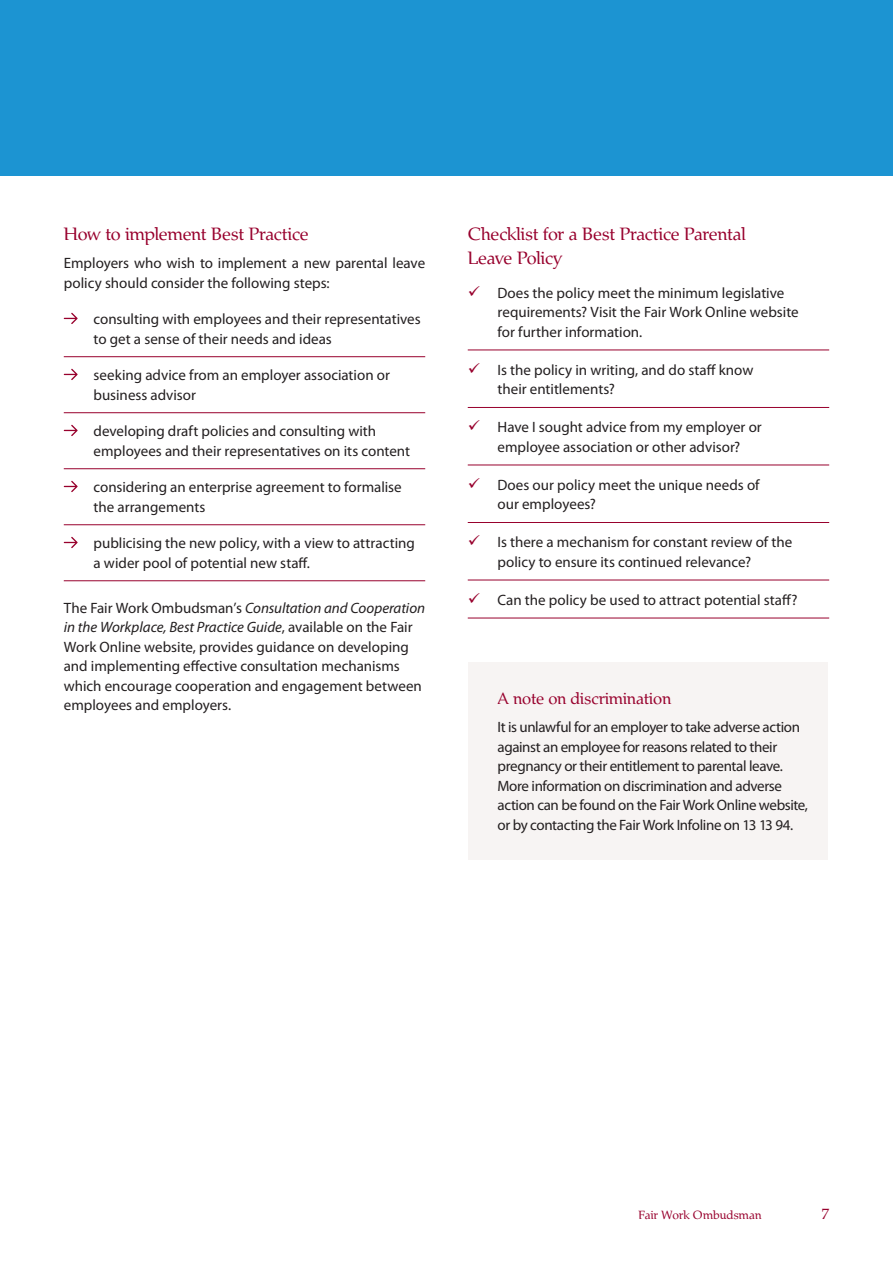
<style>
.page{position:relative;width:893px;height:1263px;background:#fff}
.page>*{position:absolute;margin:0;border:0;box-sizing:border-box;transform-origin:0 0}
.A_head{font:18px/24px "Fair Work";letter-spacing:-.01em;color:#98012d}
.A_head_blue{font:16.5px "Fair Work";color:#98012d}
.body_bullets{font:15px/19.5px "Myriad Pro";color:#231f20}
.body{font:15px/19.5px "Myriad Pro";letter-spacing:-.01em;color:#231f20}
.body_bullets_last{font:15px/19.5px "Myriad Pro";color:#231f20}
.t1{font:15px "Fair Work";color:#98012d}
.t2{font:12px "Fair Work";letter-spacing:.01em;color:#98012d}
.s1{font-style:italic}
.s2{color:#98012d}
</style>
<div class="page">
<div style="left:0;top:0;width:893px;height:176px;background:#1c94d2"></div>
<hr style="left:64px;top:356px;width:361px;height:1px;background:#98012d">
<hr style="left:64px;top:412px;width:361px;height:1px;background:#98012d">
<hr style="left:64px;top:468px;width:361px;height:1px;background:#98012d">
<hr style="left:64px;top:524px;width:361px;height:1px;background:#98012d">
<hr style="left:64px;top:580px;width:361px;height:1px;background:#98012d">
<svg style="left:64px;top:313px;width:14px;height:11px"></svg>
<svg style="left:64px;top:369px;width:14px;height:11px"></svg>
<svg style="left:64px;top:425px;width:14px;height:11px"></svg>
<svg style="left:64px;top:481px;width:14px;height:11px"></svg>
<svg style="left:64px;top:537px;width:14px;height:11px"></svg>
<hr style="left:468px;top:350px;width:361px;height:1px;background:#98012d">
<hr style="left:468px;top:407px;width:361px;height:1px;background:#98012d">
<hr style="left:468px;top:465px;width:361px;height:1px;background:#98012d">
<hr style="left:468px;top:522px;width:361px;height:1px;background:#98012d">
<hr style="left:468px;top:580px;width:361px;height:1px;background:#98012d">
<hr style="left:468px;top:618px;width:361px;height:1px;background:#98012d">
<div style="left:468px;top:662px;width:360px;height:197px;background:#f7f4f3"></div>
<p class="A_head" style="left:64px;top:222px;width:246px">How to implement Best Practice</p>
<p class="body" style="left:64px;top:253px;width:363px">Employers who wish to implement a new parental leave policy should consider the following steps:</p>
<p class="body_bullets" style="left:94px;top:309px;width:329px">consulting with employees and their representatives to get a sense of their needs and ideas</p>
<p class="body_bullets" style="left:94px;top:365px;width:298px">seeking advice from an employer association or business advisor</p>
<p class="body_bullets" style="left:94px;top:421px;width:318px">developing draft policies and consulting with employees and their representatives on its content</p>
<p class="body_bullets" style="left:94px;top:477px;width:310px">considering an enterprise agreement to formalise the arrangements</p>
<p class="body_bullets_last" style="left:94px;top:533px;width:323px">publicising the new policy, with a view to attracting a wider pool of potential new staff.</p>
<p class="body" style="left:64px;top:598px;width:363px">The Fair Work Ombudsman’s <span class="s1">Consultation and Cooperation in the Workplace, Best Practice Guide</span>, available on the Fair Work Online website, provides guidance on developing and implementing effective consultation mechanisms which encourage cooperation and engagement between employees and employers.</p>
<p class="A_head" style="left:468px;top:222px;width:280px">Checklist for a Best Practice Parental<br>Leave Policy</p>
<p class="body_bullets" style="left:497px;top:283px;width:303px;text-indent:-30px"><span class="s2">✓</span> Does the policy meet the minimum legislative requirements? Visit the Fair Work Online website for further information.</p>
<p class="body_bullets" style="left:497px;top:360px;width:257px;text-indent:-30px"><span class="s2">✓</span> Is the policy in writing, and do staff know their entitlements?</p>
<p class="body_bullets" style="left:468px;top:417px;width:296px;text-align:center"><span class="s2">✓</span> Have I sought advice from my employer or employee association or other advisor?</p>
<p class="body_bullets" style="left:497px;top:475px;width:264px;text-indent:-30px"><span class="s2">✓</span> Does our policy meet the unique needs of our employees?</p>
<p class="body_bullets" style="left:497px;top:532px;width:296px;text-indent:-30px"><span class="s2">✓</span> Is there a mechanism for constant review of the policy to ensure its continued relevance?</p>
<p class="body_bullets_last" style="left:468px;top:590px;width:331px"><span class="s2">✓</span> Can the policy be used to attract potential staff?</p>
<p class="A_head_blue" style="left:497px;top:689px;width:175px">A note on discrimination</p>
<p class="body" style="left:497px;top:717px;width:312px">It is unlawful for an employer to take adverse action against an employee for reasons related to their pregnancy or their entitlement to parental leave.<br>More information on discrimination and adverse action can be found on the Fair Work Online website, or by contacting the Fair Work Infoline on 13 13 94.</p>
<p class="t2" style="left:639px;top:1208px;width:125px">Fair Work Ombudsman</p>
<p class="t1" style="left:822px;top:1205px;width:9px">7</p>
</div>
